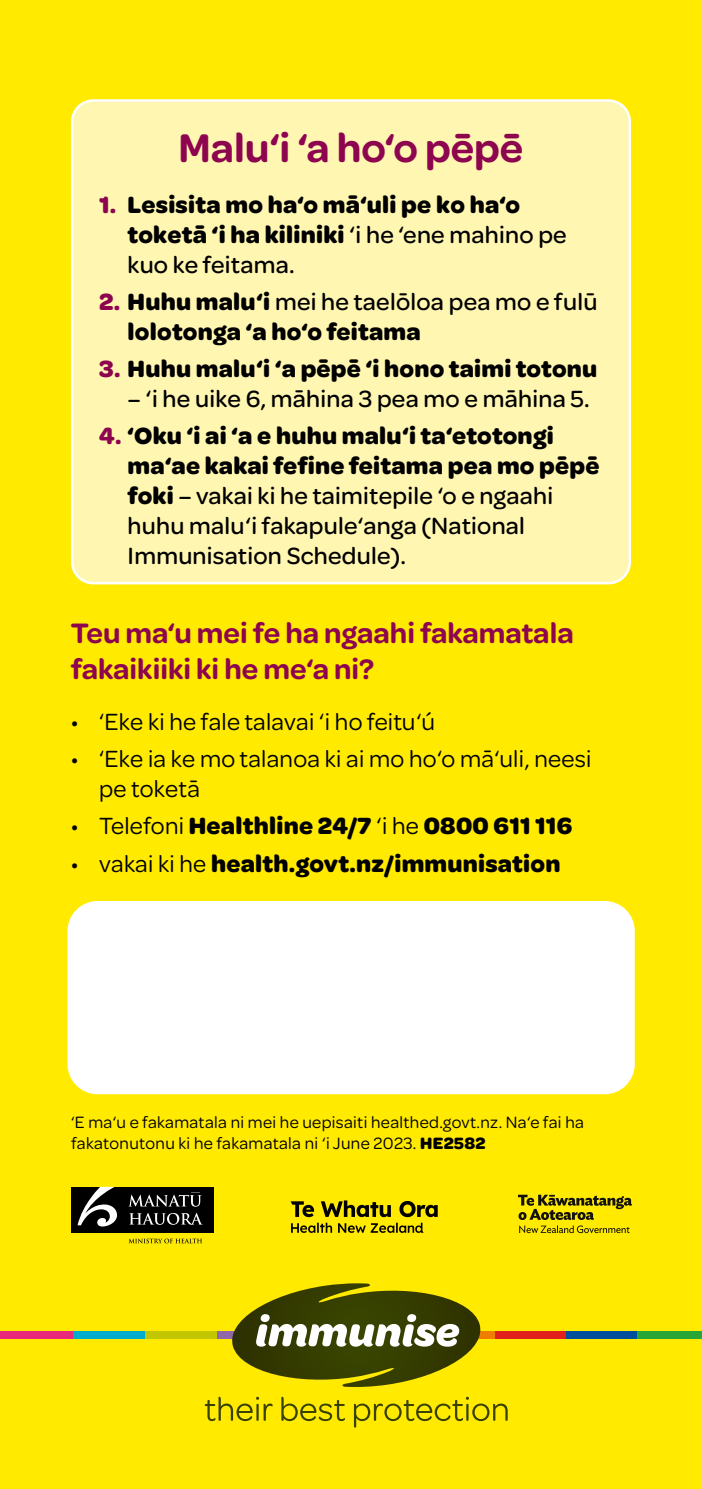
<style>
.page{position:relative;width:702px;height:1489px;background:#fff}
.page>*{position:absolute;margin:0;border:0;box-sizing:border-box;transform-origin:0 0}
.t1{font:600 42.5px "Omnes";color:#8d044f}
.t2{font:600 30px/36px "Omnes";color:#8d044f}
.t3{font:700 25px/30px "Omnes";letter-spacing:.01em;color:#000}
.t4{font:500 25px/30px "Omnes";letter-spacing:.01em;color:#000}
.t5{font:25px/30px "Omnes";letter-spacing:.01em;color:#000}
.t6{font:17.5px/21px "Omnes";letter-spacing:.02em;color:#000}
.s1{color:#8d044f}
.s2{font-weight:500}
.s3{font-weight:700;color:#8d044f}
.s4{font-weight:700}
.s5{font-weight:400}
</style>
<div class="page">
<div style="left:0;top:0;width:702px;height:1488px;background:#ffea00"></div>
<div style="left:637px;top:1331px;width:65px;height:7px;background:#27a536"></div>
<div style="left:565px;top:1331px;width:72px;height:7px;background:#004e9b"></div>
<div style="left:494px;top:1331px;width:71px;height:7px;background:#e11f1d"></div>
<div style="left:430px;top:1331px;width:64px;height:7px;background:#ef7d00"></div>
<div style="left:216px;top:1331px;width:72px;height:7px;background:#9067a9"></div>
<div style="left:144px;top:1331px;width:72px;height:7px;background:#c1c600"></div>
<div style="left:72px;top:1331px;width:72px;height:7px;background:#00abcd"></div>
<div style="left:0;top:1331px;width:72px;height:7px;background:#e72b78"></div>
<svg style="left:205px;top:1396px;width:302px;height:31px"></svg>
<svg style="left:225px;top:1283px;width:262px;height:104px"></svg>
<div style="left:72px;top:100px;width:557px;height:483px;background:#fff6b2;border-radius:21px"></div>
<div style="left:71px;top:99px;width:560px;height:485px;border:2px solid #fff;border-radius:21px"></div>
<svg style="left:290px;top:1200px;width:147px;height:32px"></svg>
<div style="left:71px;top:1186px;width:143px;height:46px;background:#000"></div>
<svg style="left:77px;top:1186px;width:40px;height:40px"></svg>
<svg style="left:129px;top:1192px;width:72px;height:14px"></svg>
<svg style="left:129px;top:1212px;width:73px;height:12px"></svg>
<svg style="left:129px;top:1238px;width:73px;height:5px"></svg>
<svg style="left:518px;top:1194px;width:113px;height:25px"></svg>
<svg style="left:519px;top:1225px;width:110px;height:7px"></svg>
<div style="left:67px;top:901px;width:567px;height:193px;background:#fff;border-radius:30px"></div>
<h1 class="t1" style="left:179px;top:117px;width:346px">Malu‘i ‘a ho‘o pēpē</h1>
<p class="t3" style="left:128px;top:188px;width:440px;text-indent:-28px"><span class="s1">1.</span> Lesisita mo ha‘o mā‘uli pe ko ha‘o toketā ‘i ha kiliniki <span class="s2">‘i he ‘ene mahino pe kuo ke feitama.</span></p>
<p class="t3" style="left:128px;top:285px;width:471px;text-indent:-28px"><span class="s1">2.</span> Huhu malu‘i <span class="s2">mei he taelōloa pea mo e fulū </span>lolotonga ‘a ho‘o feitama</p>
<p class="t3" style="left:99px;top:352px;width:499px"><span class="s1">3.</span> Huhu malu‘i ‘a pēpē ‘i hono taimi totonu</p>
<p class="t4" style="left:128px;top:382px;width:463px">– ‘i he uike 6, māhina 3 pea mo e māhina 5.</p>
<p class="t4" style="left:128px;top:419px;width:473px;text-indent:-28px"><span class="s3">4.</span> <span class="s4">‘Oku ‘i ai ‘a e huhu malu‘i ta‘etotongi ma‘ae kakai fefine feitama pea mo pēpē foki</span> – vakai ki he taimitepile ‘o e ngaahi huhu malu‘i fakapule‘anga (National Immunisation Schedule).</p>
<p class="t2" style="left:71px;top:613px;width:504px">Teu ma‘u mei fe ha ngaahi fakamatala fakaikiiki ki he me‘a ni?</p>
<p class="t5" style="left:71px;top:705px;width:365px">• ‘Eke ki he fale talavai ‘i ho feitu‘ú</p>
<p class="t5" style="left:99px;top:742px;width:493px;text-indent:-28px">• ‘Eke ia ke mo talanoa ki ai mo ho‘o mā‘uli, neesi pe toketā</p>
<p class="t3" style="left:71px;top:809px;width:502px"><span class="s5">• Telefoni</span> Healthline 24/7 <span class="s5">‘i he</span> 0800 611 116</p>
<p class="t3" style="left:71px;top:846px;width:491px"><span class="s5">• vakai ki he</span> health.govt.nz/immunisation</p>
<p class="t6" style="left:71px;top:1110px;width:514px">‘E ma‘u e fakamatala ni mei he uepisaiti healthed.govt.nz. Na‘e fai ha fakatonutonu ki he fakamatala ni ‘i June 2023. <span class="s4">HE2582</span></p>
</div>
